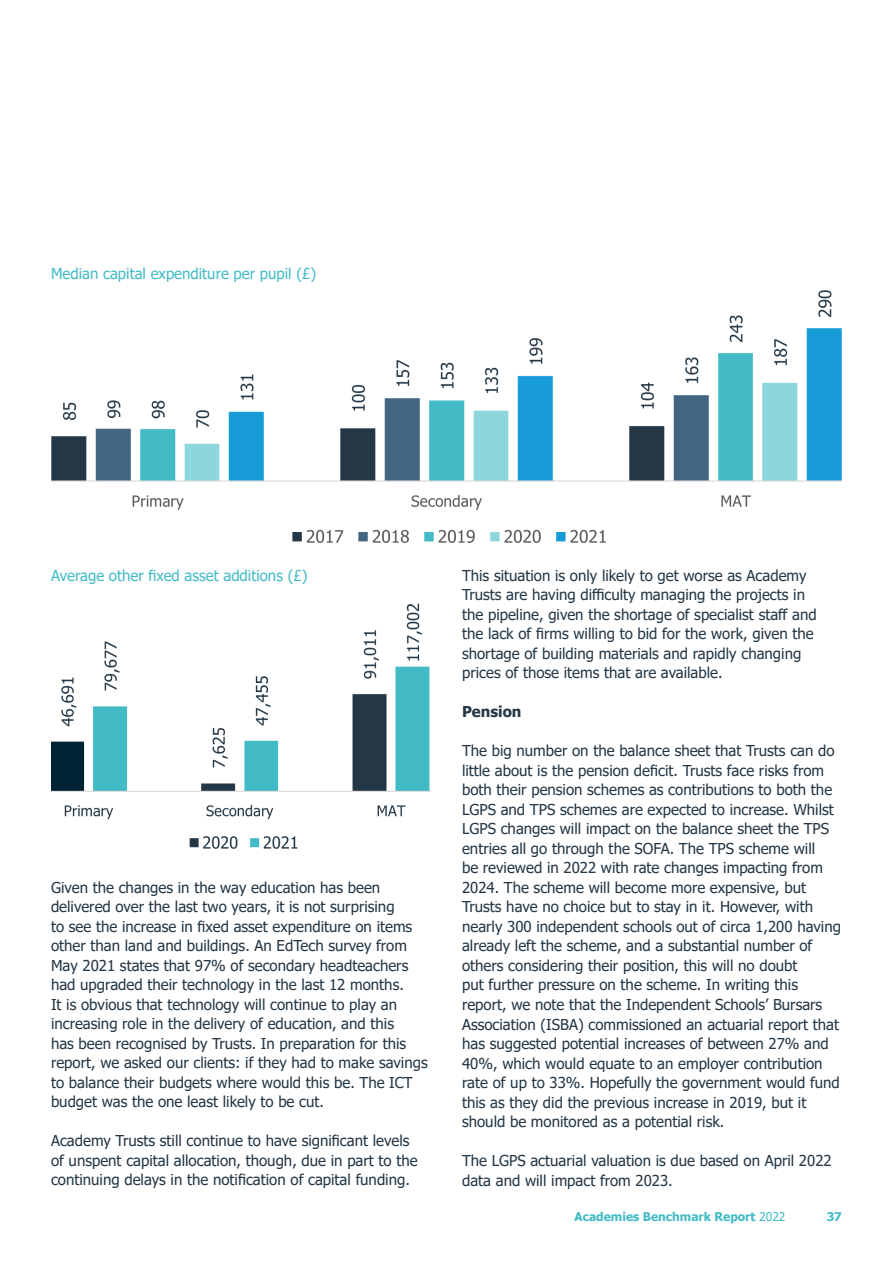
<style>
.page{position:relative;width:893px;height:1263px;background:#fff}
.page>*{position:absolute;margin:0;border:0;box-sizing:border-box;transform-origin:0 0}
.t1{font:15px/19.5px "Tahoma";color:#243746}
.Sub_head{font:15px "Tahoma";color:#43bbc7}
.t2{font:700 15px "Tahoma";color:#243746}
.t3{font:700 12px "Tahoma";color:#43bbc7}
.s1{font-weight:400}
</style>
<div class="page">
<img style="left:51px;top:290px;width:791px;height:253px">
<img style="left:51px;top:603px;width:380px;height:246px">
<p class="Sub_head" style="left:51px;top:264px;width:267px">Median capital expenditure per pupil (£)</p>
<p class="Sub_head" style="left:51px;top:565px;width:258px">Average other fixed asset additions (£)</p>
<p class="t1" style="left:462px;top:567px;width:356px">This situation is only likely to get worse as Academy Trusts are having difficulty managing the projects in the pipeline, given the shortage of specialist staff and the lack of firms willing to bid for the work, given the shortage of building materials and rapidly changing prices of those items that are available.</p>
<p class="t2" style="left:462px;top:701px;width:61px">Pension</p>
<p class="t1" style="left:462px;top:742px;width:380px">The big number on the balance sheet that Trusts can do little about is the pension deficit. Trusts face risks from both their pension schemes as contributions to both the LGPS and TPS schemes are expected to increase. Whilst LGPS changes will impact on the balance sheet the TPS entries all go through the SOFA. The TPS scheme will<br>be reviewed in 2022 with rate changes impacting from 2024. The scheme will become more expensive, but Trusts have no choice but to stay in it. However, with nearly 300 independent schools out of circa 1,200 having already left the scheme, and a substantial number of others considering their position, this will no doubt<br>put further pressure on the scheme. In writing this report, we note that the Independent Schools’ Bursars Association (ISBA) commissioned an actuarial report that has suggested potential increases of between 27% and 40%, which would equate to an employer contribution rate of up to 33%. Hopefully the government would fund this as they did the previous increase in 2019, but it should be monitored as a potential risk.</p>
<p class="t1" style="left:462px;top:1152px;width:371px">The LGPS actuarial valuation is due based on April 2022 data and will impact from 2023.</p>
<p class="t1" style="left:51px;top:878px;width:363px">Given the changes in the way education has been delivered over the last two years, it is not surprising<br>to see the increase in fixed asset expenditure on items other than land and buildings. An EdTech survey from May 2021 states that 97% of secondary headteachers had upgraded their technology in the last 12 months.</p>
<p class="t1" style="left:51px;top:995px;width:378px">It is obvious that technology will continue to play an increasing role in the delivery of education, and this<br>has been recognised by Trusts. In preparation for this report, we asked our clients: if they had to make savings to balance their budgets where would this be. The ICT budget was the one least likely to be cut.</p>
<p class="t1" style="left:51px;top:1132px;width:368px">Academy Trusts still continue to have significant levels of unspent capital allocation, though, due in part to the continuing delays in the notification of capital funding.</p>
<p class="t3" style="left:575px;top:1208px;width:212px">Academies Benchmark Report <span class="s1">2022</span></p>
<p class="t3" style="left:827px;top:1208px;width:17px">37</p>
</div>
